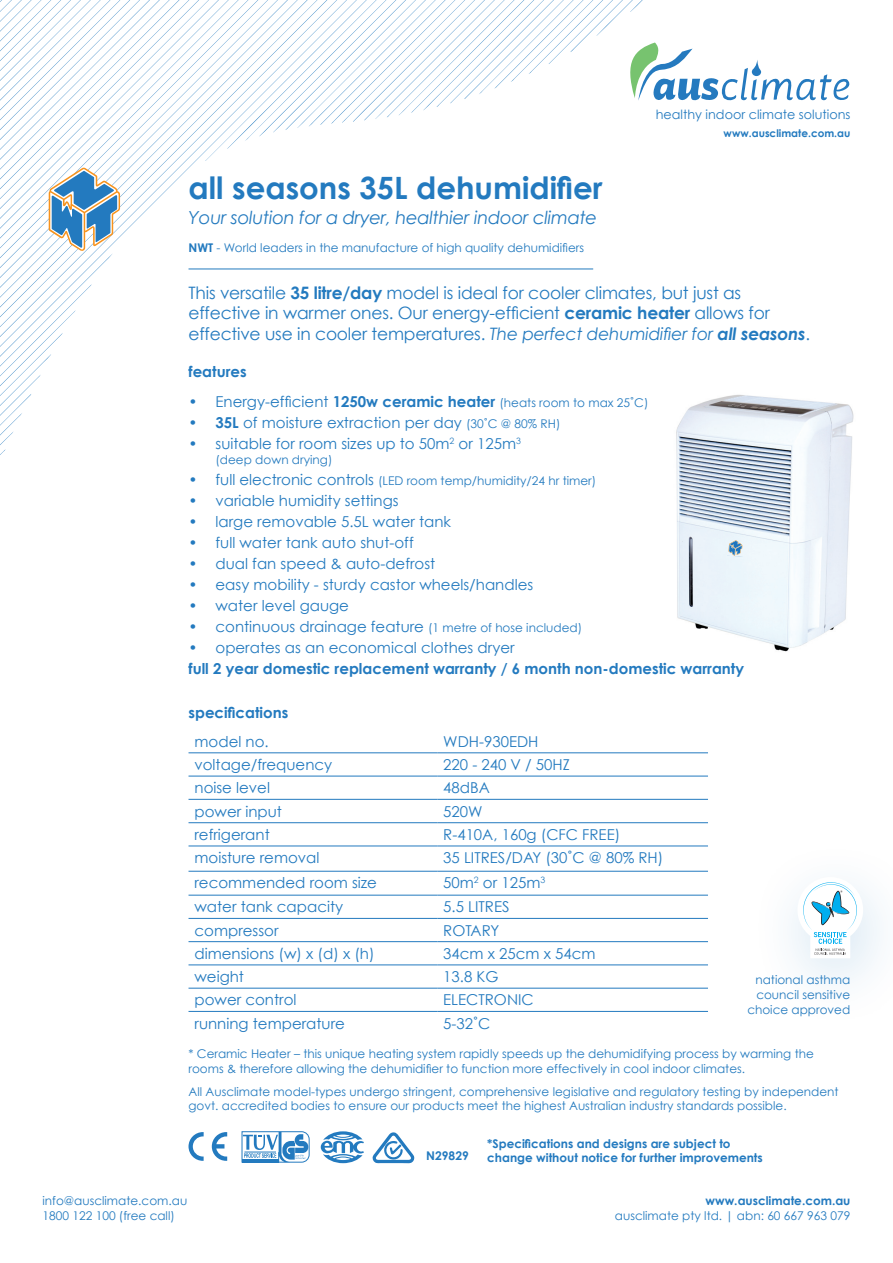
<style>
.page{position:relative;width:893px;height:1263px;background:#fff}
.page>*{position:absolute;margin:0;border:0;box-sizing:border-box;transform-origin:0 0}
.Header_Text{font:700 30.75px "Century Gothic";color:#237abf}
.SubHeader_Italic{font:italic 18px "Century Gothic";letter-spacing:-.015em;color:#237abf}
.Header_Text-2{font:17.1px/20.5px "Century Gothic";letter-spacing:-.01em;color:#237abf}
.Features_1{font:15px "Century Gothic";color:#237abf}
.Features{font:15px "Century Gothic";color:#237abf}
.Features-2{font:700 15px "Century Gothic";color:#237abf}
.Header_Text-3{font:700 15px "Century Gothic";color:#237abf}
.t1{font:12.75px "Century Gothic";color:#237abf}
.Features-3{font:12px/15px "Century Gothic";color:#237abf}
.Testing_Bottom{font:12px/14.4px "Century Gothic";color:#237abf}
.Header_Text-4{font:12px/15px "Century Gothic";color:#237abf;text-align:right}
.Header_Text-5{font:700 12px "Century Gothic";color:#237abf}
.Features_1-2{font:12px "Century Gothic";color:#237abf}
.FooterText_LeftAlign{font:12px "Century Gothic";color:#237abf}
.FooterText{font:12px "Century Gothic";color:#237abf}
.FooterText_Bold{font:700 12px "Century Gothic";color:#237abf}
.t2{font:700 10.5px "Century Gothic";color:#237abf}
.t3{font:8.25px "Century Gothic";color:#257abf}
.s1{font-weight:700}
.s2{font-style:italic}
.s3{font-weight:700;font-style:italic}
.s4{font-size:15px}
.s5{font-weight:700;font-size:15px}
.s6{font-size:12px}
</style>
<div class="page">
<img style="left:676px;top:410px;width:178px;height:242px">
<svg style="left:727px;top:540px;width:16px;height:17px"></svg>
<svg style="left:0;top:0;width:852px;height:468px"></svg>
<hr style="left:189px;top:752px;width:248px;height:1px;background:#237abf">
<hr style="left:437px;top:752px;width:271px;height:1px;background:#237abf">
<hr style="left:189px;top:776px;width:248px;height:1px;background:#237abf">
<hr style="left:437px;top:776px;width:271px;height:1px;background:#237abf">
<hr style="left:189px;top:799px;width:248px;height:1px;background:#237abf">
<hr style="left:437px;top:799px;width:271px;height:1px;background:#237abf">
<hr style="left:189px;top:822px;width:248px;height:1px;background:#237abf">
<hr style="left:437px;top:822px;width:271px;height:1px;background:#237abf">
<hr style="left:189px;top:845px;width:248px;height:1px;background:#237abf">
<hr style="left:437px;top:845px;width:271px;height:1px;background:#237abf">
<hr style="left:189px;top:871px;width:248px;height:1px;background:#237abf">
<hr style="left:437px;top:871px;width:271px;height:1px;background:#237abf">
<hr style="left:189px;top:895px;width:248px;height:1px;background:#237abf">
<hr style="left:437px;top:895px;width:271px;height:1px;background:#237abf">
<hr style="left:189px;top:918px;width:248px;height:1px;background:#237abf">
<hr style="left:437px;top:918px;width:271px;height:1px;background:#237abf">
<hr style="left:189px;top:941px;width:248px;height:1px;background:#237abf">
<hr style="left:437px;top:941px;width:271px;height:1px;background:#237abf">
<hr style="left:189px;top:964px;width:248px;height:1px;background:#237abf">
<hr style="left:437px;top:964px;width:271px;height:1px;background:#237abf">
<hr style="left:189px;top:988px;width:248px;height:1px;background:#237abf">
<hr style="left:437px;top:988px;width:271px;height:1px;background:#237abf">
<hr style="left:189px;top:1011px;width:248px;height:1px;background:#237abf">
<hr style="left:437px;top:1011px;width:271px;height:1px;background:#237abf">
<hr style="left:189px;top:269px;width:404px;height:1px;background:#237abf">
<svg style="left:189px;top:1132px;width:15px;height:29px"></svg>
<svg style="left:212px;top:1132px;width:15px;height:29px"></svg>
<svg style="left:321px;top:1131px;width:43px;height:32px"></svg>
<svg style="left:241px;top:1131px;width:69px;height:32px"></svg>
<svg style="left:372px;top:1132px;width:43px;height:31px"></svg>
<svg style="left:797px;top:882px;width:66px;height:76px"></svg>
<p class="t1" style="left:656px;top:106px;width:196px">healthy indoor climate solutions</p>
<p class="t3" style="left:723px;top:109px;width:128px">healthy indoor climate solutions</p>
<p class="t2" style="left:724px;top:126px;width:128px">www.ausclimate.com.au</p>
<p class="Header_Text" style="left:189px;top:168px;width:416px">all seasons 35L dehumidifier</p>
<p class="SubHeader_Italic" style="left:189px;top:206px;width:410px">Your solution for a dryer, healthier indoor climate</p>
<p class="Header_Text-4" style="left:189px;top:240px;width:397px"><span class="s1">NWT</span> - World leaders in the manufacture of high quality dehumidifiers</p>
<p class="Header_Text-2" style="left:189px;top:282px;width:623px">This versatile <span class="s1">35 litre/day</span> model is ideal for cooler climates, but just as effective in warmer ones. Our energy-efficient <span class="s1">ceramic heater</span> allows for effective use in cooler temperatures. <span class="s2">The perfect dehumidifier for</span> <span class="s3">all seasons</span>.</p>
<p class="Header_Text-3" style="left:189px;top:362px;width:60px">features</p>
<p class="Features-3" style="left:189px;top:394px;width:461px"><span class="s4">• Energy-efficient</span> <span class="s5">1250w ceramic heater</span> (heats room to max 25˚C)</p>
<p class="Features_1" style="left:189px;top:413px;width:373px"><span class="s1">• 35L</span> of moisture extraction per day <span class="s6">(30˚C @ 80% RH)</span></p>
<p class="Features_1" style="left:189px;top:434px;width:334px">• suitable for room sizes up to 50m<sup>2</sup> or 125m<sup>3</sup></p>
<p class="Features_1-2" style="left:216px;top:452px;width:118px">(deep down drying)</p>
<p class="Features_1-2" style="left:189px;top:473px;width:409px"><span class="s4">• full electronic controls</span> (LED room temp/humidity/24 hr timer)</p>
<p class="Features_1" style="left:189px;top:491px;width:212px">• variable humidity settings</p>
<p class="Features_1" style="left:189px;top:512px;width:264px">• large removable 5.5L water tank</p>
<p class="Features_1" style="left:189px;top:533px;width:227px">• full water tank auto shut-off</p>
<p class="Features_1" style="left:189px;top:554px;width:248px">• dual fan speed &amp; auto-defrost</p>
<p class="Features_1" style="left:189px;top:575px;width:346px">• easy mobility - sturdy castor wheels/handles</p>
<p class="Features_1" style="left:189px;top:596px;width:162px">• water level gauge</p>
<p class="Features_1" style="left:189px;top:617px;width:395px">• continuous drainage feature <span class="s6">(1 metre of hose included)</span></p>
<p class="Features_1" style="left:189px;top:638px;width:328px">• operates as an economical clothes dryer</p>
<p class="Features-2" style="left:189px;top:659px;width:557px">full 2 year domestic replacement warranty / 6 month non-domestic warranty</p>
<p class="Header_Text-3" style="left:189px;top:703px;width:101px">specifications</p>
<p class="Features" style="left:195px;top:732px;width:76px">model no.</p>
<p class="Features" style="left:443px;top:732px;width:97px">WDH-930EDH</p>
<p class="Features" style="left:195px;top:755px;width:139px">voltage/frequency</p>
<p class="Features" style="left:443px;top:755px;width:128px">220 - 240 V / 50HZ</p>
<p class="Features" style="left:195px;top:779px;width:77px">noise level</p>
<p class="Features" style="left:443px;top:779px;width:48px">48dBA</p>
<p class="Features" style="left:195px;top:802px;width:89px">power input</p>
<p class="Features" style="left:443px;top:802px;width:41px">520W</p>
<p class="Features" style="left:195px;top:825px;width:77px">refrigerant</p>
<p class="Features" style="left:443px;top:825px;width:178px">R-410A, 160g (CFC FREE)</p>
<p class="Features" style="left:195px;top:849px;width:126px">moisture removal</p>
<p class="Features" style="left:443px;top:849px;width:222px">35 LITRES/DAY (30˚C @ 80% RH)</p>
<p class="Features" style="left:195px;top:874px;width:184px">recommended room size</p>
<p class="Features" style="left:443px;top:874px;width:104px">50m<sup>2</sup> or 125m<sup>3</sup></p>
<p class="Features" style="left:195px;top:898px;width:150px">water tank capacity</p>
<p class="Features" style="left:443px;top:898px;width:68px">5.5 LITRES</p>
<p class="Features" style="left:195px;top:921px;width:86px">compressor</p>
<p class="Features" style="left:443px;top:921px;width:58px">ROTARY</p>
<p class="Features" style="left:195px;top:944px;width:182px">dimensions (w) x (d) x (h)</p>
<p class="Features" style="left:443px;top:944px;width:154px">34cm x 25cm x 54cm</p>
<p class="Features" style="left:195px;top:967px;width:51px">weight</p>
<p class="Features" style="left:443px;top:967px;width:57px">13.8 KG</p>
<p class="Features" style="left:195px;top:991px;width:103px">power control</p>
<p class="Features" style="left:443px;top:991px;width:92px">ELECTRONIC</p>
<p class="Features" style="left:195px;top:1014px;width:152px">running temperature</p>
<p class="Features" style="left:443px;top:1014px;width:49px">5-32˚C</p>
<p class="Features-3" style="left:189px;top:1046px;width:627px">* Ceramic Heater – this unique heating system rapidly speeds up the dehumidifying process by warming the rooms &amp; therefore allowing the dehumidifier to function more effectively in cool indoor climates.</p>
<p class="Header_Text-4" style="left:747px;top:972px;width:104px">national asthma council sensitive choice approved</p>
<p class="Testing_Bottom" style="left:189px;top:1084px;width:652px">All Ausclimate model-types undergo stringent, comprehensive legislative and regulatory testing by independent govt. accredited bodies to ensure our products meet the highest Australian industry standards possible.</p>
<p class="Header_Text-5" style="left:487px;top:1136px;width:245px">*Specifications and designs are subject to</p>
<p class="Header_Text-5" style="left:426px;top:1148px;width:44px">N29829</p>
<p class="Header_Text-5" style="left:487px;top:1150px;width:277px">change without notice for further improvements</p>
<p class="FooterText_LeftAlign" style="left:43px;top:1194px;width:146px">info@ausclimate.com.au</p>
<p class="FooterText_LeftAlign" style="left:43px;top:1208px;width:134px">1800 122 100 (free call)</p>
<p class="FooterText_Bold" style="left:705px;top:1193px;width:146px">www.ausclimate.com.au</p>
<p class="FooterText" style="left:615px;top:1208px;width:237px">ausclimate pty ltd. | abn: 60 667 963 079</p>
</div>
